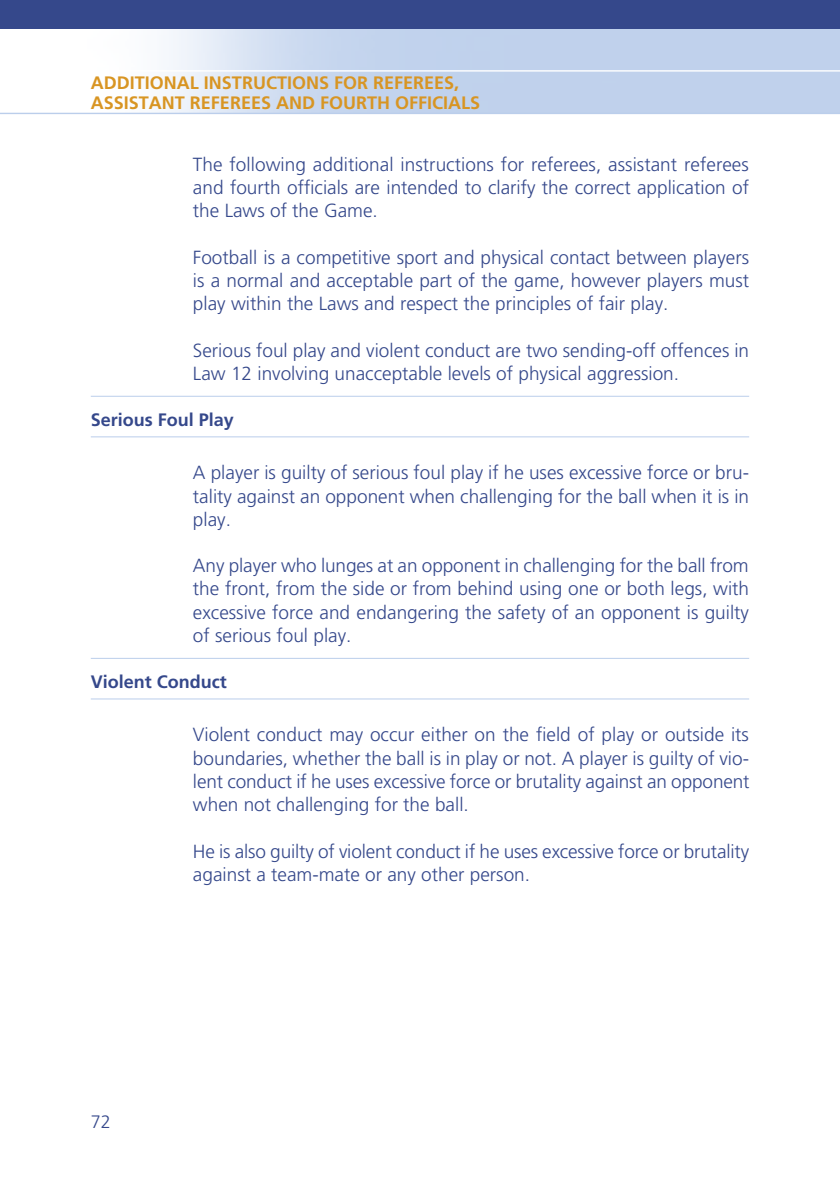
<style>
.page{position:relative;width:840px;height:1191px;background:#fff}
.page>*{position:absolute;margin:0;border:0;box-sizing:border-box;transform-origin:0 0}
.Fliesstext_Frutiger{font:300 19px/23.2px "Frutiger";color:#35488b;text-align:justify}
.Kapitel_Head{font:700 18px/20px "Frutiger";color:#d89523}
.Artikelanfang_Titel___Linien{font:700 18px "Frutiger";color:#35488b}
.t1{font:300 18px "Frutiger";color:#35488b}
</style>
<div class="page">
<img style="left:0;top:28px;width:840px;height:85px">
<div style="left:0;top:0;width:839px;height:28px;background:#35488b"></div>
<hr style="left:0;top:70px;width:839px;height:2px;background:#fff">
<hr style="left:0;top:113px;width:839px;height:1px;background:#bbceeb">
<svg style="left:839px;top:0;width:1px;height:28px"></svg>
<hr style="left:91px;top:396px;width:657px;height:1px;background:#bbceeb">
<hr style="left:91px;top:436px;width:657px;height:1px;background:#bbceeb">
<hr style="left:91px;top:658px;width:657px;height:1px;background:#bbceeb">
<hr style="left:91px;top:698px;width:657px;height:1px;background:#bbceeb">
<p class="Kapitel_Head" style="left:91px;top:73px;width:391px">ADDITIONAL INSTRUCTIONS FOR REFEREES,<br>ASSISTANT REFEREES AND FOURTH OFFICIALS</p>
<p class="Fliesstext_Frutiger" style="left:193px;top:153px;width:557px">The following additional instructions for referees, assistant referees and fourth officials are intended to clarify the correct application of the Laws of the Game.</p>
<p class="Fliesstext_Frutiger" style="left:193px;top:245px;width:557px">Football is a competitive sport and physical contact between players is a normal and acceptable part of the game, however players must play within the Laws and respect the principles of fair play.</p>
<p class="Fliesstext_Frutiger" style="left:193px;top:338px;width:557px">Serious foul play and violent conduct are two sending-off offences in<br>Law 12 involving unacceptable levels of physical aggression.</p>
<p class="Artikelanfang_Titel___Linien" style="left:91px;top:409px;width:145px">Serious Foul Play</p>
<p class="Fliesstext_Frutiger" style="left:193px;top:461px;width:557px">A player is guilty of serious foul play if he uses excessive force or bru&shy;tality against an opponent when challenging for the ball when it is in play.</p>
<p class="Fliesstext_Frutiger" style="left:193px;top:554px;width:557px">Any player who lunges at an opponent in challenging for the ball from the front, from the side or from behind using one or both legs, with excessive force and endangering the safety of an opponent is guilty of serious foul play.</p>
<p class="Artikelanfang_Titel___Linien" style="left:91px;top:671px;width:138px">Violent Conduct</p>
<p class="Fliesstext_Frutiger" style="left:193px;top:723px;width:558px">Violent conduct may occur either on the field of play or outside its boundaries, whether the ball is in play or not. A player is guilty of vio&shy;lent conduct if he uses excessive force or brutality against an opponent when not challenging for the ball.</p>
<p class="Fliesstext_Frutiger" style="left:193px;top:839px;width:557px">He is also guilty of violent conduct if he uses excessive force or brutality against a team-mate or any other person.</p>
<p class="t1" style="left:91px;top:1111px;width:22px">72</p>
</div>
